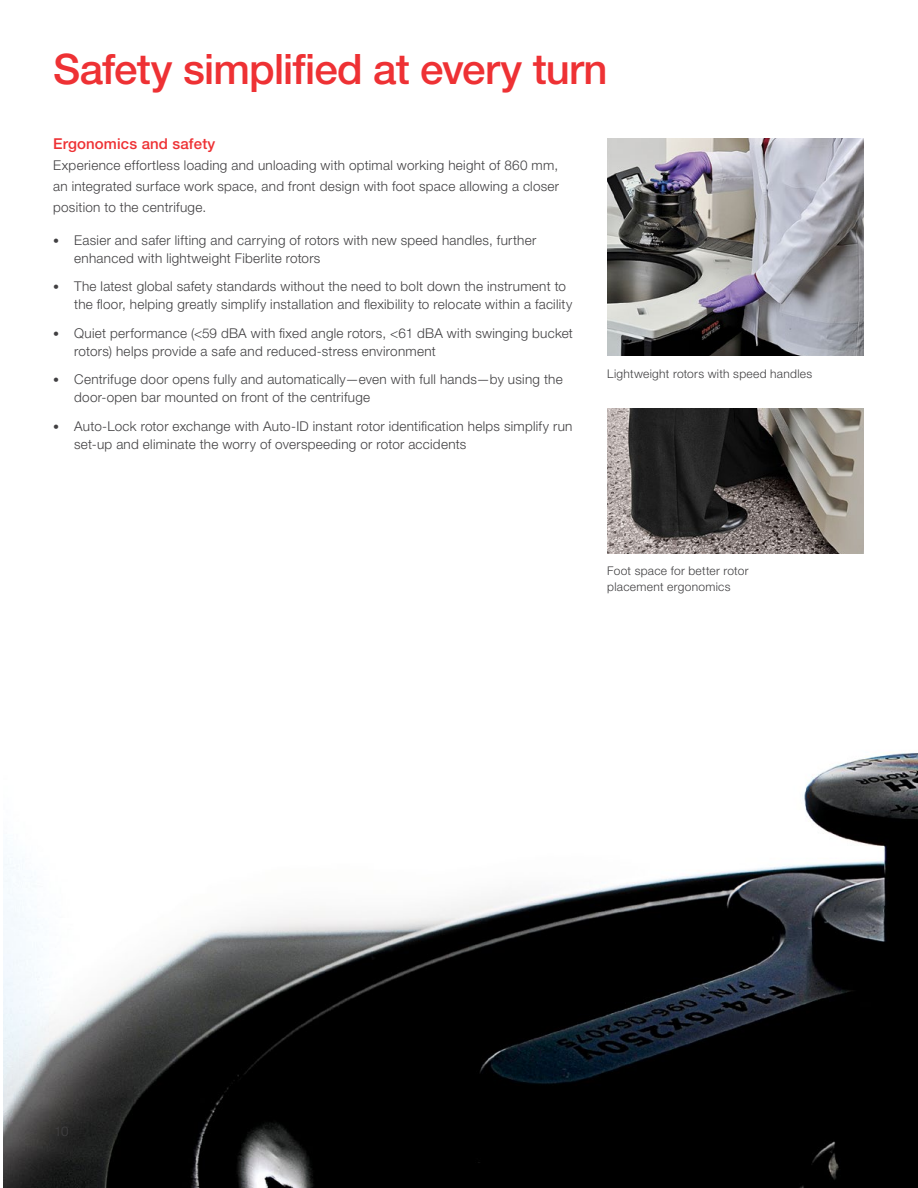
<style>
.page{position:relative;width:918px;height:1188px;background:#fff}
.page>*{position:absolute;margin:0;border:0;box-sizing:border-box;transform-origin:0 0}
.t1{font:500 42px "Helvetica Neue LTW1 G";letter-spacing:-.02em;color:#ee3134}
.t2{font:500 15px "Helvetica Neue LTW1 G";letter-spacing:.01em;color:#ee3134}
.t3{font:300 13.5px/18px "Helvetica Neue LTW1 G";letter-spacing:.02em;color:#414042}
.t4{font:300 12px/15.8px "Helvetica Neue LTW1 G";letter-spacing:.025em;color:#414042}
.s1{font-size:12px}
</style>
<div class="page">
<img style="left:4px;top:752px;width:914px;height:436px">
<img style="left:607px;top:138px;width:256px;height:218px">
<img style="left:607px;top:409px;width:256px;height:144px">
<h1 class="t1" style="left:53px;top:44px;width:556px">Safety simplified at every turn</h1>
<p class="t2" style="left:53px;top:134px;width:164px">Ergonomics and safety</p>
<p class="t3" style="left:53px;top:154px;width:507px;line-height:21px;text-align:justify">Experience effortless loading and unloading with optimal working height of 860 mm, an integrated surface work space, and front design with foot space allowing a closer position to the centrifuge.</p>
<p class="t3" style="left:74px;top:231px;width:464px;text-indent:-21px"><span class="s1">•</span> Easier and safer lifting and carrying of rotors with new speed handles, further enhanced with lightweight Fiberlite rotors</p>
<p class="t3" style="left:74px;top:277px;width:500px;text-indent:-21px"><span class="s1">•</span> The latest global safety standards without the need to bolt down the instrument to the floor, helping greatly simplify installation and flexibility to relocate within a facility</p>
<p class="t3" style="left:74px;top:324px;width:500px;text-indent:-21px"><span class="s1">•</span> Quiet performance (&lt;59 dBA with fixed angle rotors, &lt;61 dBA with swinging bucket rotors) helps provide a safe and reduced-stress environment</p>
<p class="t3" style="left:74px;top:370px;width:490px;text-indent:-21px"><span class="s1">•</span> Centrifuge door opens fully and automatically—even with full hands—by using the door-open bar mounted on front of the centrifuge</p>
<p class="t3" style="left:74px;top:417px;width:500px;text-indent:-21px"><span class="s1">•</span> Auto-Lock rotor exchange with Auto-ID instant rotor identification helps simplify run set-up and eliminate the worry of overspeeding or rotor accidents</p>
<p class="t4" style="left:607px;top:366px;width:207px">Lightweight rotors with speed handles</p>
<p class="t4" style="left:607px;top:563px;width:143px">Foot space for better rotor placement ergonomics</p>
<p class="t3" style="left:54px;top:1122px;width:16px">10</p>
</div>
